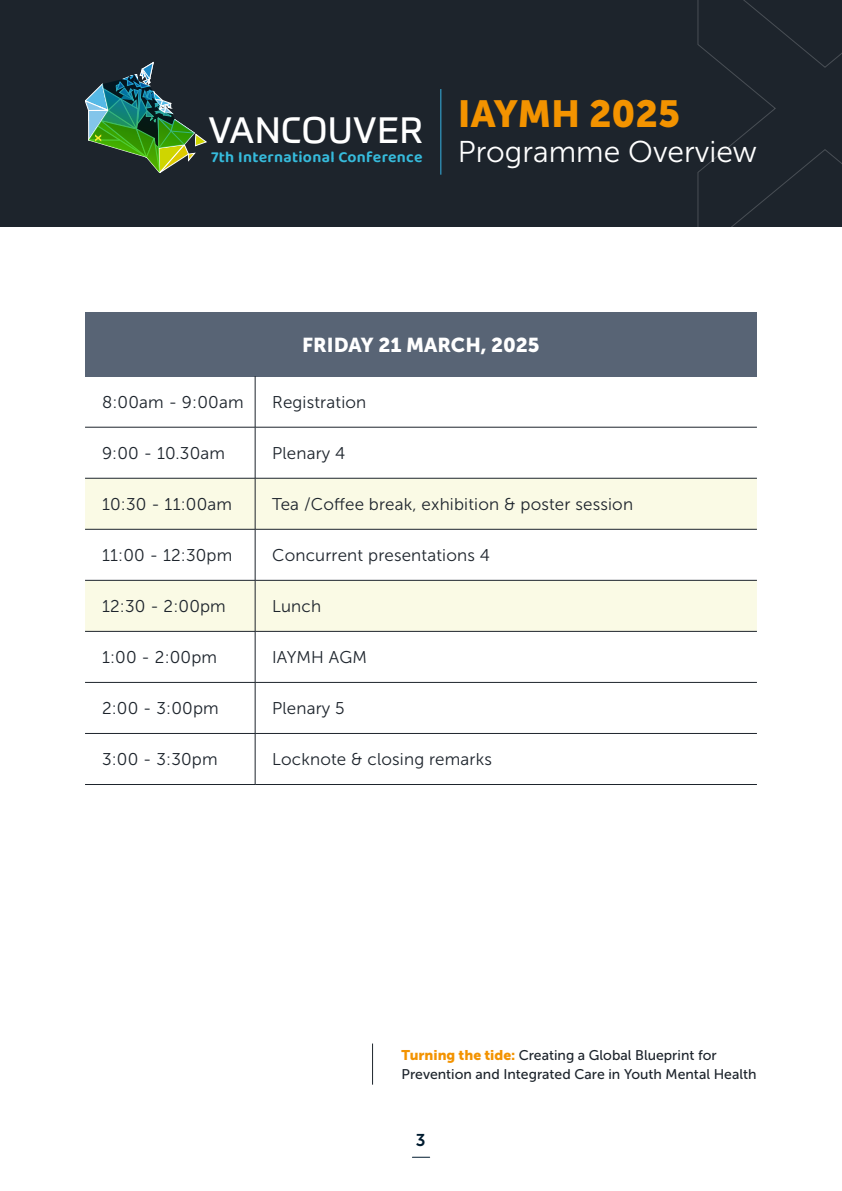
<style>
.page{position:relative;width:842px;height:1191px;background:#fff}
.page>*{position:absolute;margin:0;border:0;box-sizing:border-box;transform-origin:0 0}
.t1{font:37.5px "Museo Sans 900";color:#f39300}
.t2{font:36.1px "Prometo";letter-spacing:.02em;color:#fff}
.t3{font:30px "Museo Sans 300";color:#fff}
.t4{font:20px "Museo Sans 900";color:#fff}
.t5{font:17px "Museo Sans 300";letter-spacing:.01em;color:#1d242c}
.t6{font:17px "Museo Sans 700";color:#001b2f}
.t7{font:15.8px "Baloo Paaji 2";letter-spacing:.02em;color:#36bbdc}
.t8{font:14px/19px "Museo Sans 500";color:#1d242c}
.s1{font-family:"Museo Sans 900";color:#f39300}
</style>
<div class="page">
<svg style="left:412px;top:1157px;width:18px;height:1px"></svg>
<div style="left:0;top:0;width:842px;height:227px;background:#1d242c"></div>
<img style="left:85px;top:62px;width:121px;height:111px">
<hr style="left:441px;top:89px;width:1px;height:86px;background:#36b3e5">
<svg style="left:697px;top:0;width:145px;height:227px"></svg>
<div style="left:85px;top:312px;width:672px;height:64px;background:#586475"></div>
<svg style="left:85px;top:479px;width:672px;height:152px;fill:#fafae5"></svg>
<hr style="left:255px;top:376px;width:1px;height:51px;background:#1d242c">
<hr style="left:85px;top:427px;width:170px;height:1px;background:#1d242c">
<hr style="left:255px;top:427px;width:502px;height:1px;background:#1d242c">
<hr style="left:255px;top:427px;width:1px;height:51px;background:#1d242c">
<hr style="left:85px;top:478px;width:170px;height:1px;background:#1d242c">
<hr style="left:255px;top:478px;width:502px;height:1px;background:#1d242c">
<hr style="left:255px;top:478px;width:1px;height:51px;background:#1d242c">
<hr style="left:85px;top:529px;width:170px;height:1px;background:#1d242c">
<hr style="left:255px;top:529px;width:502px;height:1px;background:#1d242c">
<hr style="left:255px;top:529px;width:1px;height:51px;background:#1d242c">
<hr style="left:85px;top:580px;width:170px;height:1px;background:#1d242c">
<hr style="left:255px;top:580px;width:502px;height:1px;background:#1d242c">
<hr style="left:255px;top:580px;width:1px;height:51px;background:#1d242c">
<hr style="left:85px;top:631px;width:170px;height:1px;background:#1d242c">
<hr style="left:255px;top:631px;width:502px;height:1px;background:#1d242c">
<hr style="left:255px;top:631px;width:1px;height:51px;background:#1d242c">
<hr style="left:85px;top:682px;width:170px;height:1px;background:#1d242c">
<hr style="left:255px;top:682px;width:502px;height:1px;background:#1d242c">
<hr style="left:255px;top:682px;width:1px;height:51px;background:#1d242c">
<hr style="left:85px;top:733px;width:170px;height:1px;background:#1d242c">
<hr style="left:255px;top:733px;width:502px;height:1px;background:#1d242c">
<hr style="left:255px;top:733px;width:1px;height:51px;background:#1d242c">
<hr style="left:85px;top:784px;width:170px;height:1px;background:#1d242c">
<hr style="left:255px;top:784px;width:502px;height:1px;background:#1d242c">
<hr style="left:372px;top:1043px;width:1px;height:41px;background:#1d242c">
<h2 class="t2" style="left:209px;top:108px;width:216px">VANCOUVER</h2>
<p class="t7" style="left:211px;top:147px;width:213px">7th International Conference</p>
<h1 class="t1" style="left:458px;top:93px;width:224px">IAYMH 2025</h1>
<h3 class="t3" style="left:458px;top:136px;width:301px">Programme Overview</h3>
<p class="t4" style="left:302px;top:333px;width:239px">FRIDAY 21 MARCH, 2025</p>
<p class="t5" style="left:102px;top:393px;width:143px">8:00am - 9:00am</p>
<p class="t5" style="left:272px;top:393px;width:96px">Registration</p>
<p class="t5" style="left:102px;top:444px;width:124px">9:00 - 10.30am</p>
<p class="t5" style="left:272px;top:444px;width:75px">Plenary 4</p>
<p class="t5" style="left:102px;top:495px;width:132px">10:30 - 11:00am</p>
<p class="t5" style="left:272px;top:495px;width:362px">Tea /Coffee break, exhibition &amp; poster session</p>
<p class="t5" style="left:102px;top:546px;width:132px">11:00 - 12:30pm</p>
<p class="t5" style="left:272px;top:546px;width:219px">Concurrent presentations 4</p>
<p class="t5" style="left:102px;top:597px;width:125px">12:30 - 2:00pm</p>
<p class="t5" style="left:272px;top:597px;width:50px">Lunch</p>
<p class="t5" style="left:102px;top:648px;width:117px">1:00 - 2:00pm</p>
<p class="t5" style="left:272px;top:648px;width:96px">IAYMH AGM</p>
<p class="t5" style="left:102px;top:699px;width:118px">2:00 - 3:00pm</p>
<p class="t5" style="left:272px;top:699px;width:74px">Plenary 5</p>
<p class="t5" style="left:102px;top:750px;width:117px">3:00 - 3:30pm</p>
<p class="t5" style="left:272px;top:750px;width:221px">Locknote &amp; closing remarks</p>
<p class="t8" style="left:402px;top:1045px;width:356px"><span class="s1">Turning the tide:</span> Creating a Global Blueprint for<br>Prevention and Integrated Care in Youth Mental Health</p>
<p class="t6" style="left:416px;top:1130px;width:11px">3</p>
</div>
